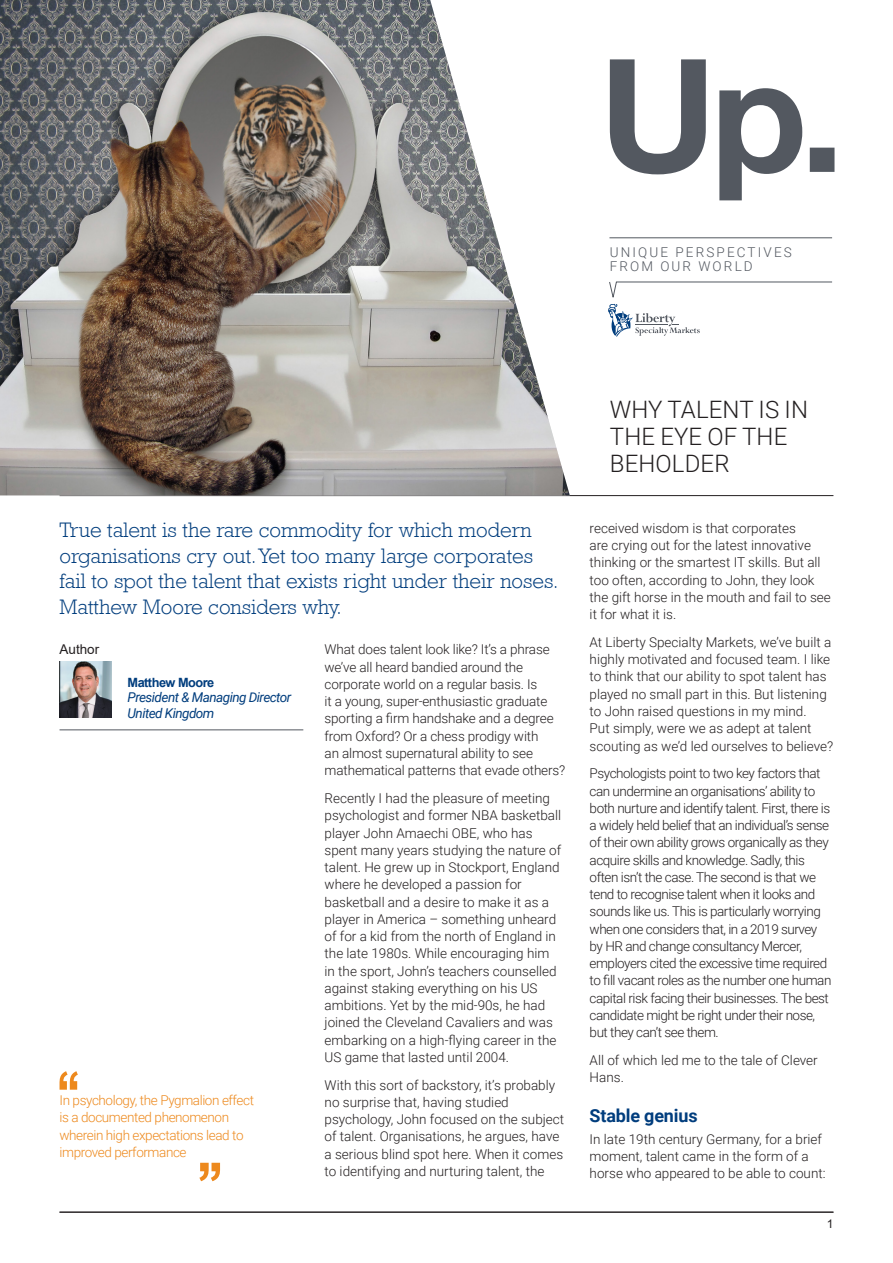
<style>
.page{position:relative;width:893px;height:1263px;background:#fff}
.page>*{position:absolute;margin:0;border:0;box-sizing:border-box;transform-origin:0 0}
.Heading_Regular{font:300 24px/27px "Roboto";letter-spacing:.005em;color:#231f20}
.Introduction{font:300 21px/25.5px "Rockwell";color:#013d7d}
.Paragraph_Title{font:700 18px "Roboto";letter-spacing:-.01em;color:#013d7d}
.Body_copy{font:300 13.5px/17.2px "Roboto";color:#231f20}
.Body_copy-2{font:300 13.5px/17.2px "Roboto";letter-spacing:-.035em;color:#231f20}
.Small_pull_quote{font:300 13.5px/17.2px "Roboto";letter-spacing:-.03em;color:#ed891d}
.Country{font:italic 13.5px/15.5px "Roboto";letter-spacing:-.04em;color:#013d7d}
.t1{font:300 13.5px/13.5px "Roboto";letter-spacing:.16em;color:#535860}
.t2{font:13.5px "Arial";color:#231f20}
.Author_Title{font:700 12.75px "Arial";letter-spacing:-.04em;color:#013d7d}
.t3{font:12px "Arial";color:#231f20}
</style>
<div class="page">
<hr style="left:60px;top:495px;width:773px;height:1px;background:#231f20">
<hr style="left:60px;top:1212px;width:773px;height:1px;background:#231f20">
<img style="left:0;top:0;width:570px;height:495px">
<hr style="left:609px;top:238px;width:223px;height:1px;background:#535860">
<svg style="left:610px;top:59px;width:224px;height:141px"></svg>
<svg style="left:608px;top:282px;width:224px;height:55px"></svg>
<img style="left:60px;top:661px;width:51px;height:56px">
<hr style="left:60px;top:729px;width:243px;height:1px;background:#535860">
<svg style="left:60px;top:1071px;width:18px;height:19px"></svg>
<svg style="left:199px;top:1163px;width:21px;height:18px"></svg>
<p class="t1" style="left:610px;top:245px;width:184px">UNIQUE PERSPECTIVES<br>FROM OUR WORLD</p>
<p class="Introduction" style="left:60px;top:517px;width:500px">True talent is the rare commodity for which modern organisations cry out. Yet too many large corporates fail to spot the talent that exists right under their noses.<br>Matthew Moore considers why.</p>
<p class="t2" style="left:60px;top:640px;width:41px">Author</p>
<p class="Author_Title" style="left:128px;top:673px;width:88px">Matthew Moore</p>
<p class="Country" style="left:128px;top:689px;width:165px">President &amp; Managing Director<br>United Kingdom</p>
<p class="Small_pull_quote" style="left:60px;top:1091px;width:196px">In psychology, the Pygmalion effect is a documented phenomenon wherein high expectations lead to improved performance</p>
<p class="Body_copy" style="left:325px;top:640px;width:242px">What does talent look like? It’s a phrase we’ve all heard bandied around the corporate world on a regular basis. Is<br>it a young, super-enthusiastic graduate sporting a firm handshake and a degree from Oxford? Or a chess prodigy with<br>an almost supernatural ability to see mathematical patterns that evade others?</p>
<p class="Body_copy" style="left:325px;top:789px;width:238px">Recently I had the pleasure of meeting psychologist and former NBA basketball player John Amaechi OBE, who has spent many years studying the nature of talent. He grew up in Stockport, England where he developed a passion for basketball and a desire to make it as a player in America – something unheard of for a kid from the north of England in the late 1980s. While encouraging him in the sport, John’s teachers counselled against staking everything on his US ambitions. Yet by the mid-90s, he had joined the Cleveland Cavaliers and was embarking on a high-flying career in the US game that lasted until 2004.</p>
<p class="Body_copy" style="left:325px;top:1076px;width:241px">With this sort of backstory, it’s probably no surprise that, having studied psychology, John focused on the subject of talent. Organisations, he argues, have a serious blind spot here. When it comes to identifying and nurturing talent, the</p>
<p class="Heading_Regular" style="left:610px;top:395px;width:200px">WHY TALENT IS IN<br>THE EYE OF THE<br>BEHOLDER</p>
<p class="Body_copy" style="left:590px;top:519px;width:243px">received wisdom is that corporates<br>are crying out for the latest innovative thinking or the smartest IT skills. But all too often, according to John, they look the gift horse in the mouth and fail to see it for what it is.</p>
<p class="Body_copy" style="left:590px;top:633px;width:245px">At Liberty Specialty Markets, we’ve built a highly motivated and focused team. I like to think that our ability to spot talent has played no small part in this. But listening to John raised questions in my mind.<br>Put simply, were we as adept at talent scouting as we’d led ourselves to believe?</p>
<p class="Body_copy-2" style="left:590px;top:764px;width:243px">Psychologists point to two key factors that can undermine an organisations’ ability to both nurture and identify talent. First, there is a widely held belief that an individual’s sense of their own ability grows organically as they acquire skills and knowledge. Sadly, this often isn’t the case. The second is that we tend to recognise talent when it looks and sounds like us. This is particularly worrying when one considers that, in a 2019 survey by HR and change consultancy Mercer, employers cited the excessive time required to fill vacant roles as the number one human capital risk facing their businesses. The best candidate might be right under their nose, but they can’t see them.</p>
<p class="Body_copy" style="left:590px;top:1051px;width:230px">All of which led me to the tale of Clever<br>Hans.</p>
<p class="Paragraph_Title" style="left:590px;top:1103px;width:109px">Stable genius</p>
<p class="Body_copy" style="left:590px;top:1130px;width:237px">In late 19th century Germany, for a brief moment, talent came in the form of a horse who appeared to be able to count:</p>
<p class="t3" style="left:827px;top:1216px;width:8px">1</p>
</div>
